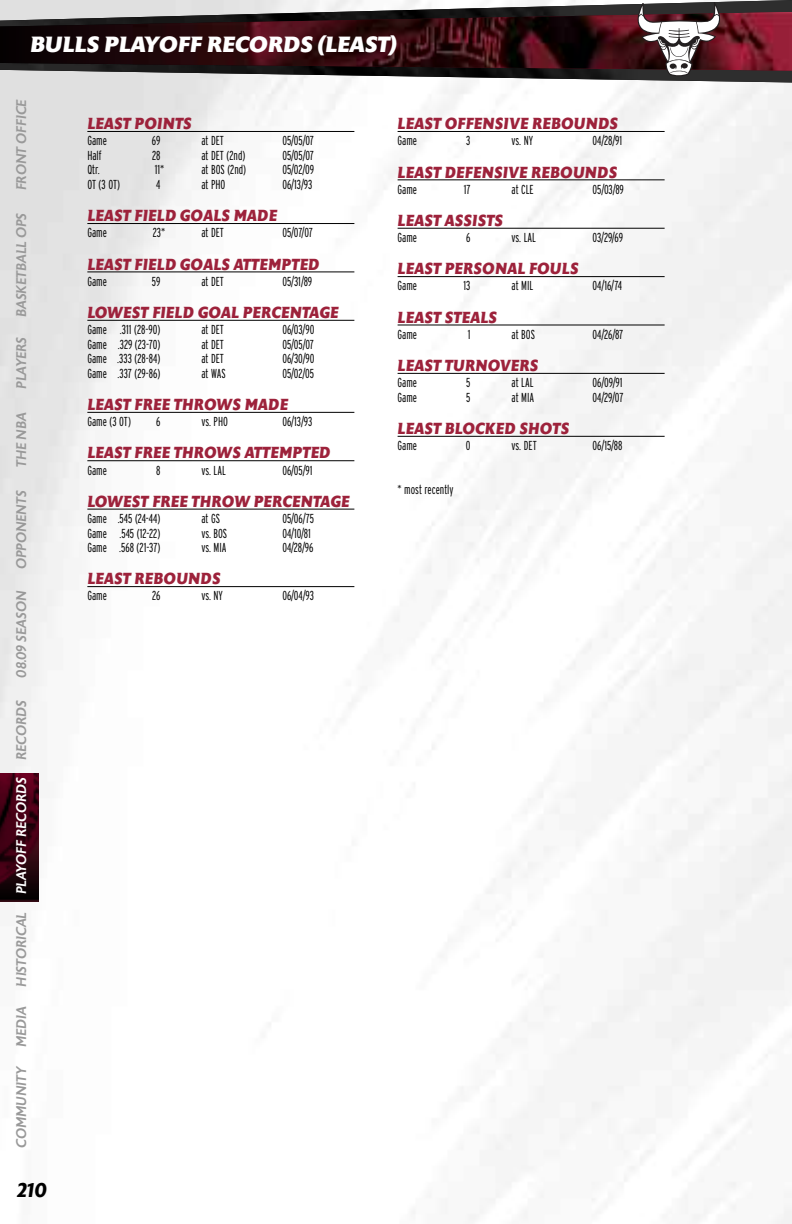
<style>
.page{position:relative;width:792px;height:1224px;background:#fff}
.page>*{position:absolute;margin:0;border:0;box-sizing:border-box;transform-origin:0 0}
.t1{font:italic 800 22px "Astoria";letter-spacing:-.02em;color:#fff}
.t2{font:italic 700 20px "Astoria";color:#000}
.t3{font:italic 800 16px "Astoria";color:#9d223b;scale:.9 1}
.t4{font:italic 500 14px "Astoria";letter-spacing:-.02em;color:#999}
.t5{font:italic 500 14px "Astoria";letter-spacing:-.02em;color:#fff}
.t6{font:300 extra-condensed 13px "Interstate";color:#000}
</style>
<div class="page">
<img style="left:0;top:82px;width:792px;height:1142px">
<img style="left:0;top:0;width:792px;height:82px">
<svg style="left:0;top:12px;width:133px;height:59px;background:#2c2426"></svg>
<img style="left:133px;top:12px;width:659px;height:59px">
<svg style="left:638px;top:2px;width:82px;height:74px"></svg>
<img style="left:0;top:774px;width:39px;height:128px">
<hr style="left:87px;top:131px;width:267px;height:1px;background:#000">
<hr style="left:87px;top:223px;width:267px;height:1px;background:#000">
<hr style="left:87px;top:272px;width:267px;height:1px;background:#000">
<hr style="left:87px;top:320px;width:267px;height:1px;background:#000">
<hr style="left:87px;top:412px;width:267px;height:1px;background:#000">
<hr style="left:87px;top:460px;width:267px;height:1px;background:#000">
<hr style="left:87px;top:509px;width:267px;height:1px;background:#000">
<hr style="left:87px;top:586px;width:267px;height:1px;background:#000">
<hr style="left:398px;top:131px;width:267px;height:1px;background:#000">
<hr style="left:398px;top:180px;width:267px;height:1px;background:#000">
<hr style="left:398px;top:228px;width:267px;height:1px;background:#000">
<hr style="left:398px;top:276px;width:267px;height:1px;background:#000">
<hr style="left:398px;top:325px;width:267px;height:1px;background:#000">
<hr style="left:398px;top:373px;width:267px;height:1px;background:#000">
<hr style="left:398px;top:436px;width:267px;height:1px;background:#000">
<h1 class="t1" style="left:30px;top:36px;width:369px">BULLS PLAYOFF RECORDS (LEAST)</h1>
<p class="t4" style="left:16px;top:190px;width:92px;rotate:-90deg">FRONT OFFICE</p>
<p class="t4" style="left:16px;top:317px;width:106px;rotate:-90deg">BASKETBALL OPS</p>
<p class="t4" style="left:16px;top:389px;width:54px;rotate:-90deg">PLAYERS</p>
<p class="t4" style="left:16px;top:467px;width:56px;rotate:-90deg">THE NBA</p>
<p class="t4" style="left:16px;top:569px;width:81px;rotate:-90deg">OPPONENTS</p>
<p class="t4" style="left:16px;top:678px;width:89px;rotate:-90deg">08.09 SEASON</p>
<p class="t4" style="left:16px;top:760px;width:61px;rotate:-90deg">RECORDS</p>
<p class="t5" style="left:16px;top:894px;width:119px;rotate:-90deg">PLAYOFF RECORDS</p>
<p class="t4" style="left:16px;top:987px;width:76px;rotate:-90deg">HISTORICAL</p>
<p class="t4" style="left:16px;top:1047px;width:43px;rotate:-90deg">MEDIA</p>
<p class="t4" style="left:16px;top:1148px;width:83px;rotate:-90deg">COMMUNITY</p>
<h2 class="t2" style="left:18px;top:1183px;width:31px">210</h2>
<p class="t3" style="left:87px;top:118px;width:118px">LEAST POINTS</p>
<p class="t6" style="left:87px;top:133px;width:21px">Game</p>
<p class="t6" style="left:152px;top:133px;width:10px">69</p>
<p class="t6" style="left:201px;top:133px;width:24px">at DET</p>
<p class="t6" style="left:282px;top:133px;width:33px">05/05/07</p>
<p class="t6" style="left:87px;top:148px;width:16px">Half</p>
<p class="t6" style="left:152px;top:148px;width:10px">28</p>
<p class="t6" style="left:201px;top:148px;width:46px">at DET (2nd)</p>
<p class="t6" style="left:282px;top:148px;width:33px">05/05/07</p>
<p class="t6" style="left:87px;top:162px;width:14px">Qtr.</p>
<p class="t6" style="left:155px;top:162px;width:11px">11*</p>
<p class="t6" style="left:201px;top:162px;width:46px">at BOS (2nd)</p>
<p class="t6" style="left:282px;top:162px;width:33px">05/02/09</p>
<p class="t6" style="left:87px;top:177px;width:34px">OT (3 OT)</p>
<p class="t6" style="left:156px;top:177px;width:6px">4</p>
<p class="t6" style="left:201px;top:177px;width:26px">at PHO</p>
<p class="t6" style="left:282px;top:177px;width:31px">06/13/93</p>
<p class="t3" style="left:87px;top:210px;width:213px">LEAST FIELD GOALS MADE</p>
<p class="t6" style="left:87px;top:225px;width:21px">Game</p>
<p class="t6" style="left:153px;top:225px;width:14px">23*</p>
<p class="t6" style="left:201px;top:225px;width:24px">at DET</p>
<p class="t6" style="left:282px;top:225px;width:32px">05/07/07</p>
<p class="t3" style="left:87px;top:258px;width:260px">LEAST FIELD GOALS ATTEMPTED</p>
<p class="t6" style="left:87px;top:274px;width:21px">Game</p>
<p class="t6" style="left:152px;top:274px;width:10px">59</p>
<p class="t6" style="left:201px;top:274px;width:24px">at DET</p>
<p class="t6" style="left:282px;top:274px;width:31px">05/31/89</p>
<p class="t3" style="left:87px;top:307px;width:281px">LOWEST FIELD GOAL PERCENTAGE</p>
<p class="t6" style="left:87px;top:322px;width:75px">Game .311 (28-90)</p>
<p class="t6" style="left:201px;top:322px;width:24px">at DET</p>
<p class="t6" style="left:282px;top:322px;width:34px">06/03/90</p>
<p class="t6" style="left:87px;top:337px;width:75px">Game .329 (23-70)</p>
<p class="t6" style="left:201px;top:337px;width:24px">at DET</p>
<p class="t6" style="left:282px;top:337px;width:33px">05/05/07</p>
<p class="t6" style="left:87px;top:351px;width:75px">Game .333 (28-84)</p>
<p class="t6" style="left:201px;top:351px;width:24px">at DET</p>
<p class="t6" style="left:282px;top:351px;width:34px">06/30/90</p>
<p class="t6" style="left:87px;top:366px;width:75px">Game .337 (29-86)</p>
<p class="t6" style="left:201px;top:366px;width:26px">at WAS</p>
<p class="t6" style="left:282px;top:366px;width:33px">05/02/05</p>
<p class="t3" style="left:87px;top:399px;width:225px">LEAST FREE THROWS MADE</p>
<p class="t6" style="left:87px;top:414px;width:45px">Game (3 OT)</p>
<p class="t6" style="left:156px;top:414px;width:6px">6</p>
<p class="t6" style="left:201px;top:414px;width:28px">vs. PHO</p>
<p class="t6" style="left:282px;top:414px;width:31px">06/13/93</p>
<p class="t3" style="left:87px;top:447px;width:272px">LEAST FREE THROWS ATTEMPTED</p>
<p class="t6" style="left:87px;top:463px;width:21px">Game</p>
<p class="t6" style="left:156px;top:463px;width:6px">8</p>
<p class="t6" style="left:201px;top:463px;width:26px">vs. LAL</p>
<p class="t6" style="left:282px;top:463px;width:32px">06/05/91</p>
<p class="t3" style="left:87px;top:496px;width:293px">LOWEST FREE THROW PERCENTAGE</p>
<p class="t6" style="left:87px;top:511px;width:75px">Game .545 (24-44)</p>
<p class="t6" style="left:201px;top:511px;width:20px">at GS</p>
<p class="t6" style="left:282px;top:511px;width:33px">05/06/75</p>
<p class="t6" style="left:87px;top:525px;width:75px">Game .545 (12-22)</p>
<p class="t6" style="left:201px;top:525px;width:27px">vs. BOS</p>
<p class="t6" style="left:282px;top:525px;width:30px">04/10/81</p>
<p class="t6" style="left:87px;top:540px;width:75px">Game .568 (21-37)</p>
<p class="t6" style="left:201px;top:540px;width:27px">vs. MIA</p>
<p class="t6" style="left:282px;top:540px;width:33px">04/28/96</p>
<p class="t3" style="left:87px;top:573px;width:150px">LEAST REBOUNDS</p>
<p class="t6" style="left:87px;top:588px;width:21px">Game</p>
<p class="t6" style="left:152px;top:588px;width:10px">26</p>
<p class="t6" style="left:201px;top:588px;width:23px">vs. NY</p>
<p class="t6" style="left:282px;top:588px;width:33px">06/04/93</p>
<p class="t3" style="left:398px;top:118px;width:247px">LEAST OFFENSIVE REBOUNDS</p>
<p class="t6" style="left:398px;top:133px;width:21px">Game</p>
<p class="t6" style="left:466px;top:133px;width:6px">3</p>
<p class="t6" style="left:512px;top:133px;width:23px">vs. NY</p>
<p class="t6" style="left:593px;top:133px;width:31px">04/28/91</p>
<p class="t3" style="left:398px;top:166px;width:246px">LEAST DEFENSIVE REBOUNDS</p>
<p class="t6" style="left:398px;top:182px;width:21px">Game</p>
<p class="t6" style="left:464px;top:182px;width:8px">17</p>
<p class="t6" style="left:512px;top:182px;width:24px">at CLE</p>
<p class="t6" style="left:593px;top:182px;width:33px">05/03/89</p>
<p class="t3" style="left:398px;top:215px;width:119px">LEAST ASSISTS</p>
<p class="t6" style="left:398px;top:230px;width:21px">Game</p>
<p class="t6" style="left:466px;top:230px;width:6px">6</p>
<p class="t6" style="left:512px;top:230px;width:26px">vs. LAL</p>
<p class="t6" style="left:593px;top:230px;width:32px">03/29/69</p>
<p class="t3" style="left:398px;top:263px;width:203px">LEAST PERSONAL FOULS</p>
<p class="t6" style="left:398px;top:278px;width:21px">Game</p>
<p class="t6" style="left:464px;top:278px;width:9px">13</p>
<p class="t6" style="left:512px;top:278px;width:23px">at MIL</p>
<p class="t6" style="left:593px;top:278px;width:31px">04/16/74</p>
<p class="t3" style="left:398px;top:312px;width:112px">LEAST STEALS</p>
<p class="t6" style="left:398px;top:327px;width:21px">Game</p>
<p class="t6" style="left:468px;top:327px;width:4px">1</p>
<p class="t6" style="left:512px;top:327px;width:25px">at BOS</p>
<p class="t6" style="left:593px;top:327px;width:32px">04/26/87</p>
<p class="t3" style="left:398px;top:360px;width:158px">LEAST TURNOVERS</p>
<p class="t6" style="left:398px;top:375px;width:21px">Game</p>
<p class="t6" style="left:466px;top:375px;width:6px">5</p>
<p class="t6" style="left:512px;top:375px;width:23px">at LAL</p>
<p class="t6" style="left:593px;top:375px;width:32px">06/09/91</p>
<p class="t6" style="left:398px;top:390px;width:21px">Game</p>
<p class="t6" style="left:466px;top:390px;width:6px">5</p>
<p class="t6" style="left:512px;top:390px;width:24px">at MIA</p>
<p class="t6" style="left:593px;top:390px;width:32px">04/29/07</p>
<p class="t3" style="left:398px;top:423px;width:193px">LEAST BLOCKED SHOTS</p>
<p class="t6" style="left:398px;top:438px;width:21px">Game</p>
<p class="t6" style="left:466px;top:438px;width:6px">0</p>
<p class="t6" style="left:512px;top:438px;width:27px">vs. DET</p>
<p class="t6" style="left:593px;top:438px;width:32px">06/15/88</p>
<p class="t6" style="left:398px;top:482px;width:58px">* most recently</p>
</div>
